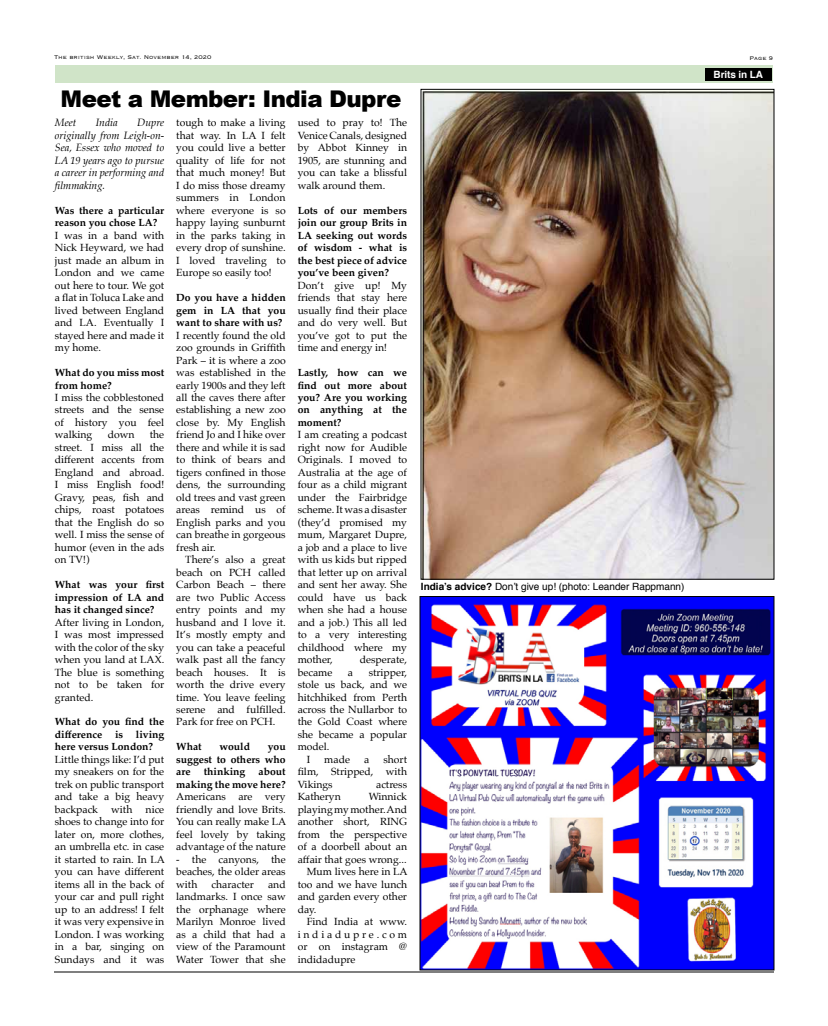
<style>
.page{position:relative;width:828px;height:1026px;background:#fff}
.page>*{position:absolute;margin:0;border:0;box-sizing:border-box;transform-origin:0 0}
.t1{font:900 23px "Arial";letter-spacing:-.025em;color:#000}
.t2{font:10.4px/12.5px "Palatino";color:#000;text-align:justify}
.t3{font:700 10.4px/12.5px "Palatino";color:#000;text-align:justify}
.t4{font:italic 10.4px/12.5px "Palatino";color:#000;text-align:justify}
.t5{font:10.4px "Palatino";letter-spacing:.265em;color:#000}
.t6{font:10px "Helvetica";color:#000}
.t7{font:700 10px "Helvetica";letter-spacing:-.01em;color:#fff}
.t8{font:300 7px "Copperplate";color:#000}
.s1{font-weight:700}
</style>
<div class="page">
<hr style="left:54px;top:972px;width:720px;height:1px;background:#000">
<div style="left:55px;top:65px;width:718px;height:18px;background:#d0e4c8"></div>
<img style="left:422px;top:91px;width:350px;height:487px">
<img style="left:422px;top:598px;width:350px;height:370px">
<div style="left:705px;top:68px;width:66px;height:13px;background:#000"></div>
<p class="t8" style="left:54px;top:53px;width:159px">The british Weekly, Sat. November 14, 2020</p>
<p class="t8" style="left:750px;top:54px;width:25px">Page 9</p>
<h1 class="t1" style="left:61px;top:82px;width:342px">Meet a Member: India Dupre</h1>
<p class="t4" style="left:55px;top:117px;width:23px">Meet</p>
<p class="t4" style="left:96px;top:117px;width:23px">India</p>
<p class="t4" style="left:55px;top:117px;width:111px;text-indent:82px">Dupre originally from Leigh-on-Sea, Essex who moved to LA 19 years ago to pursue a career in performing and filmmaking.</p>
<p class="t3" style="left:55px;top:204px;width:111px">Was there a particular reason you chose LA?</p>
<p class="t2" style="left:55px;top:229px;width:111px">I was in a band with Nick Heyward, we had just made an album in London and we came out here to tour. We got a flat in Toluca Lake and lived between England and LA. Eventually I stayed here and made it my home.</p>
<p class="t3" style="left:55px;top:366px;width:111px">What do you miss most from home?</p>
<p class="t2" style="left:55px;top:391px;width:111px">I miss the cobblestoned streets and the sense of history you feel walking</p>
<p class="t2" style="left:55px;top:429px;width:111px;text-indent:95px">the street. I miss all the different accents from England and abroad.<br>I miss English food!<br>Gravy, peas, fish and chips, roast potatoes that the English do so well. I miss the sense of humor (even in the ads on TV!)</p>
<p class="t3" style="left:55px;top:578px;width:111px">What was your first impression of LA and has it changed since?</p>
<p class="t2" style="left:55px;top:616px;width:111px">After living in London, I was most impressed with the color of the sky when you land at LAX.<br>The blue is something not to be taken for granted.</p>
<p class="t3" style="left:55px;top:715px;width:111px">What do you find the difference is living here versus London?</p>
<p class="t2" style="left:55px;top:753px;width:111px">Little things like: I’d put my sneakers on for the trek on public transport and take a big heavy backpack</p>
<p class="t2" style="left:108px;top:429px;width:28px">down</p>
<p class="t2" style="left:111px;top:803px;width:23px">with</p>
<p class="t2" style="left:55px;top:803px;width:111px;text-indent:91px">nice shoes to change into for later on, more clothes, an umbrella etc. in case it started to rain. In LA you can have different items all in the back of your car and pull right up to an address! I felt it was very expensive in London. I was working in a bar, singing on Sundays and it was</p>
<p class="t2" style="left:176px;top:117px;width:111px">tough to make a living that way. In LA I felt you could live a better quality of life for not that much money! But I do miss those dreamy summers in London where everyone is so happy laying sunburnt in the parks taking in every drop of sunshine.<br>I loved traveling to Europe so easily too!</p>
<p class="t3" style="left:176px;top:291px;width:111px">Do you have a hidden gem in LA that you want to share with us?</p>
<p class="t2" style="left:176px;top:329px;width:111px">I recently found the old zoo grounds in Griffith Park – it is where a zoo was established in the early 1900s and they left all the caves there after establishing a new zoo close by. My English friend Jo and I hike over there and while it is sad to think of bears and tigers confined in those dens, the surrounding old trees and vast green areas remind us of English parks and you can breathe in gorgeous fresh air.</p>
<p class="t2" style="left:176px;top:553px;width:111px;text-indent:9px">There’s also a great beach on PCH called Carbon Beach – there are two Public Access entry points and my husband and I love it.<br>It’s mostly empty and you can take a peaceful walk past all the fancy beach houses. It is worth the drive every time. You leave feeling serene and fulfilled.<br>Park for free on PCH.</p>
<p class="t3" style="left:176px;top:740px;width:27px">What</p>
<p class="t3" style="left:219px;top:740px;width:32px">would</p>
<p class="t3" style="left:176px;top:740px;width:111px;text-indent:91px">you suggest to others who are</p>
<p class="t3" style="left:176px;top:765px;width:111px;text-align:right">about<br>making the move here?</p>
<p class="t2" style="left:176px;top:791px;width:111px">Americans are very friendly and love Brits.<br>You can really make LA feel lovely by taking advantage of the nature</p>
<p class="t2" style="left:176px;top:853px;width:111px">- the canyons, the beaches, the older areas with</p>
<p class="t3" style="left:204px;top:765px;width:43px">thinking</p>
<p class="t2" style="left:212px;top:878px;width:44px">character</p>
<p class="t2" style="left:176px;top:878px;width:111px;text-indent:92px">and landmarks. I once saw the orphanage where Marilyn Monroe lived as a child that had a view of the Paramount Water Tower that she</p>
<p class="t2" style="left:298px;top:117px;width:111px">used to pray to! The Venice Canals, designed by Abbot Kinney in 1905, are stunning and you can take a blissful walk around them.</p>
<p class="t3" style="left:298px;top:204px;width:111px">Lots of our members join our group Brits in LA seeking out words of wisdom - what is the best piece of advice you’ve been given?</p>
<p class="t2" style="left:298px;top:279px;width:111px">Don’t give up! My friends that stay here usually find their place and do very well. But you’ve got to put the time and energy in!</p>
<p class="t3" style="left:298px;top:366px;width:111px">Lastly, how can we find out more about you? Are you working on anything at the moment?</p>
<p class="t2" style="left:298px;top:429px;width:111px">I am creating a podcast right now for Audible Originals. I moved to Australia at the age of four as a child migrant under the Fairbridge scheme. It was a disaster (they’d promised my mum, Margaret Dupre, a job and a place to live with us kids but ripped that letter up on arrival and sent her away. She could have us back when she had a house and a job.) This all led to a very interesting childhood where my mother,</p>
<p class="t2" style="left:360px;top:653px;width:49px">desperate,</p>
<p class="t2" style="left:298px;top:666px;width:36px">became</p>
<p class="t2" style="left:348px;top:666px;width:7px">a</p>
<p class="t2" style="left:369px;top:666px;width:40px">stripper,</p>
<p class="t2" style="left:298px;top:678px;width:111px">stole us back, and we</p>
<p class="t2" style="left:298px;top:691px;width:111px">hitchhiked from Perth</p>
<p class="t2" style="left:298px;top:703px;width:111px">across the Nullarbor to</p>
<p class="t2" style="left:298px;top:716px;width:111px">the Gold Coast where</p>
<p class="t2" style="left:298px;top:728px;width:111px">she became a popular</p>
<p class="t2" style="left:298px;top:741px;width:33px">model.</p>
<p class="t2" style="left:307px;top:753px;width:5px">I</p>
<p class="t2" style="left:324px;top:753px;width:27px">made</p>
<p class="t2" style="left:364px;top:753px;width:7px">a</p>
<p class="t2" style="left:298px;top:753px;width:111px;text-indent:86px">short film, Stripped, with Vikings</p>
<p class="t2" style="left:376px;top:778px;width:32px">actress</p>
<p class="t2" style="left:298px;top:791px;width:45px">Katheryn</p>
<p class="t2" style="left:369px;top:791px;width:40px">Winnick</p>
<p class="t2" style="left:298px;top:803px;width:111px">playing my mother. And</p>
<p class="t2" style="left:298px;top:815px;width:111px">another short, RING</p>
<p class="t2" style="left:298px;top:828px;width:111px">from the perspective</p>
<p class="t2" style="left:298px;top:840px;width:111px">of a doorbell about an</p>
<p class="t2" style="left:298px;top:853px;width:110px">affair that goes wrong...</p>
<p class="t2" style="left:307px;top:865px;width:102px">Mum lives here in LA</p>
<p class="t2" style="left:298px;top:878px;width:111px">too and we have lunch</p>
<p class="t2" style="left:298px;top:890px;width:111px">and garden every other</p>
<p class="t2" style="left:298px;top:903px;width:20px">day.</p>
<p class="t2" style="left:307px;top:915px;width:102px">Find India at www.</p>
<p class="t5" style="left:298px;top:925px;width:111px">indiadupre.com</p>
<p class="t2" style="left:298px;top:940px;width:111px">or on instagram @</p>
<p class="t2" style="left:298px;top:953px;width:59px">indidadupre</p>
<p class="t6" style="left:421px;top:579px;width:265px"><span class="s1">India’s advice?</span> Don’t give up! (photo: Leander Rappmann)</p>
<p class="t7" style="left:714px;top:67px;width:51px">Brits in LA</p>
</div>
